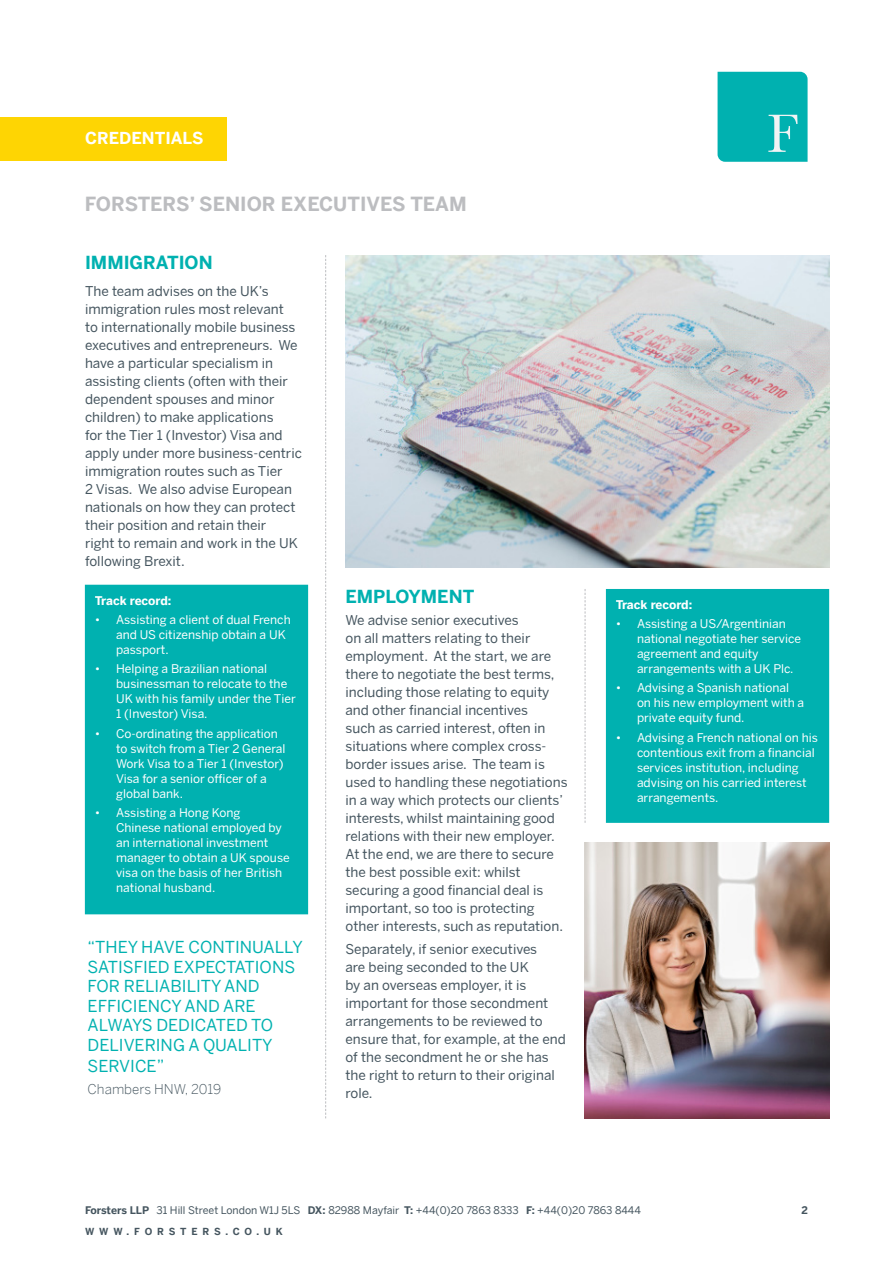
<style>
.page{position:relative;width:893px;height:1263px;background:#fff}
.page>*{position:absolute;margin:0;border:0;box-sizing:border-box;transform-origin:0 0}
.t1{font:700 19.5px "Benton Sans";color:#bcbdc0}
.t2{font:700 18px "Benton Sans";color:#00b1b0}
.t3{font:16.5px/19.5px "Benton Sans";color:#00b1b0}
.t4{font:700 16.5px "Benton Sans";color:#fff}
.t5{font:13.5px/18px "Benton Sans";color:#45555f}
.t6{font:300 13.5px "Benton Sans";color:#45555f}
.t7{font:12px/15px "Benton Sans";color:#fff}
.t8{font:700 12px "Benton Sans";letter-spacing:-.005em;color:#fff}
.t9{font:10.5px "Benton Sans";color:#45555f}
.t10{font:700 10.5px "Benton Sans";color:#45555f}
.t11{font:700 9.75px "Benton Sans";letter-spacing:.5em;color:#45555f}
.s1{font-weight:700}
</style>
<div class="page">
<div style="left:718px;top:72px;width:90px;height:90px;background:#00b1b0"></div>
<svg style="left:325px;top:255px;width:1px;height:863px"></svg>
<div style="left:0;top:117px;width:226px;height:44px;background:#fed503"></div>
<div style="left:85px;top:585px;width:223px;height:329px;background:#00b1b0"></div>
<img style="left:345px;top:255px;width:484px;height:313px">
<svg style="left:585px;top:589px;width:1px;height:234px"></svg>
<div style="left:606px;top:589px;width:223px;height:234px;background:#00b1b0"></div>
<img style="left:585px;top:842px;width:244px;height:276px">
<p class="t4" style="left:85px;top:128px;width:120px">CREDENTIALS</p>
<h1 class="t1" style="left:85px;top:192px;width:384px">FORSTERS’ SENIOR EXECUTIVES TEAM</h1>
<h2 class="t2" style="left:85px;top:252px;width:129px">IMMIGRATION</h2>
<p class="t5" style="left:85px;top:282px;width:218px">The team advises on the UK’s immigration rules most relevant<br>to internationally mobile business executives and entrepreneurs. We have a particular specialism in assisting clients (often with their dependent spouses and minor children) to make applications<br>for the Tier 1 (Investor) Visa and apply under more business-centric immigration routes such as Tier<br>2 Visas. We also advise European nationals on how they can protect their position and retain their<br>right to remain and work in the UK following Brexit.</p>
<p class="t8" style="left:95px;top:593px;width:78px">Track record:</p>
<p class="t7" style="left:116px;top:612px;width:176px;text-indent:-21px">• Assisting a client of dual French and US citizenship obtain a UK passport.</p>
<p class="t7" style="left:116px;top:661px;width:181px;text-indent:-21px">• Helping a Brazilian national businessman to relocate to the<br>UK with his family under the Tier<br>1 (Investor) Visa.</p>
<p class="t7" style="left:116px;top:726px;width:171px;text-indent:-21px">• Co-ordinating the application to switch from a Tier 2 General<br>Work Visa to a Tier 1 (Investor)<br>Visa for a senior officer of a global bank.</p>
<p class="t7" style="left:116px;top:805px;width:175px;text-indent:-21px">• Assisting a Hong Kong<br>Chinese national employed by an international investment manager to obtain a UK spouse visa on the basis of her British national husband.</p>
<p class="t3" style="left:88px;top:937px;width:217px">“THEY HAVE CONTINUALLY<br>SATISFIED EXPECTATIONS<br>FOR RELIABILITY AND<br>EFFICIENCY AND ARE<br>ALWAYS DEDICATED TO<br>DELIVERING A QUALITY</p>
<p class="t3" style="left:88px;top:1056px;width:78px">SERVICE”</p>
<p class="t6" style="left:88px;top:1081px;width:135px">Chambers HNW, 2019</p>
<h2 class="t2" style="left:345px;top:586px;width:130px">EMPLOYMENT</h2>
<p class="t5" style="left:345px;top:611px;width:224px">We advise senior executives<br>on all matters relating to their employment. At the start, we are there to negotiate the best terms, including those relating to equity and other financial incentives<br>such as carried interest, often in situations where complex cross&shy;border issues arise. The team is used to handling these negotiations in a way which protects our clients’ interests, whilst maintaining good relations with their new employer.<br>At the end, we are there to secure the best possible exit: whilst securing a good financial deal is important, so too is protecting other interests, such as reputation.</p>
<p class="t5" style="left:345px;top:939px;width:222px">Separately, if senior executives<br>are being seconded to the UK<br>by an overseas employer, it is important for those secondment arrangements to be reviewed to ensure that, for example, at the end of the secondment he or she has the right to return to their original role.</p>
<p class="t8" style="left:616px;top:597px;width:78px">Track record:</p>
<p class="t7" style="left:637px;top:616px;width:166px;text-indent:-21px">• Assisting a US/Argentinian national negotiate her service agreement and equity arrangements with a UK Plc.</p>
<p class="t7" style="left:637px;top:680px;width:169px;text-indent:-21px">• Advising a Spanish national on his new employment with a private equity fund.</p>
<p class="t7" style="left:637px;top:729px;width:182px;text-indent:-21px">• Advising a French national on his contentious exit from a financial services institution, including advising on his carried interest arrangements.</p>
<p class="t9" style="left:85px;top:1204px;width:557px"><span class="s1">Forsters LLP</span> 31 Hill Street London W1J 5LS <span class="s1">DX:</span> 82988 Mayfair <span class="s1">T:</span> +44(0)20 7863 8333 <span class="s1">F:</span> +44(0)20 7863 8444</p>
<p class="t11" style="left:85px;top:1226px;width:199px">WWW.FORSTERS.CO.UK</p>
<p class="t10" style="left:801px;top:1204px;width:8px">2</p>
</div>
